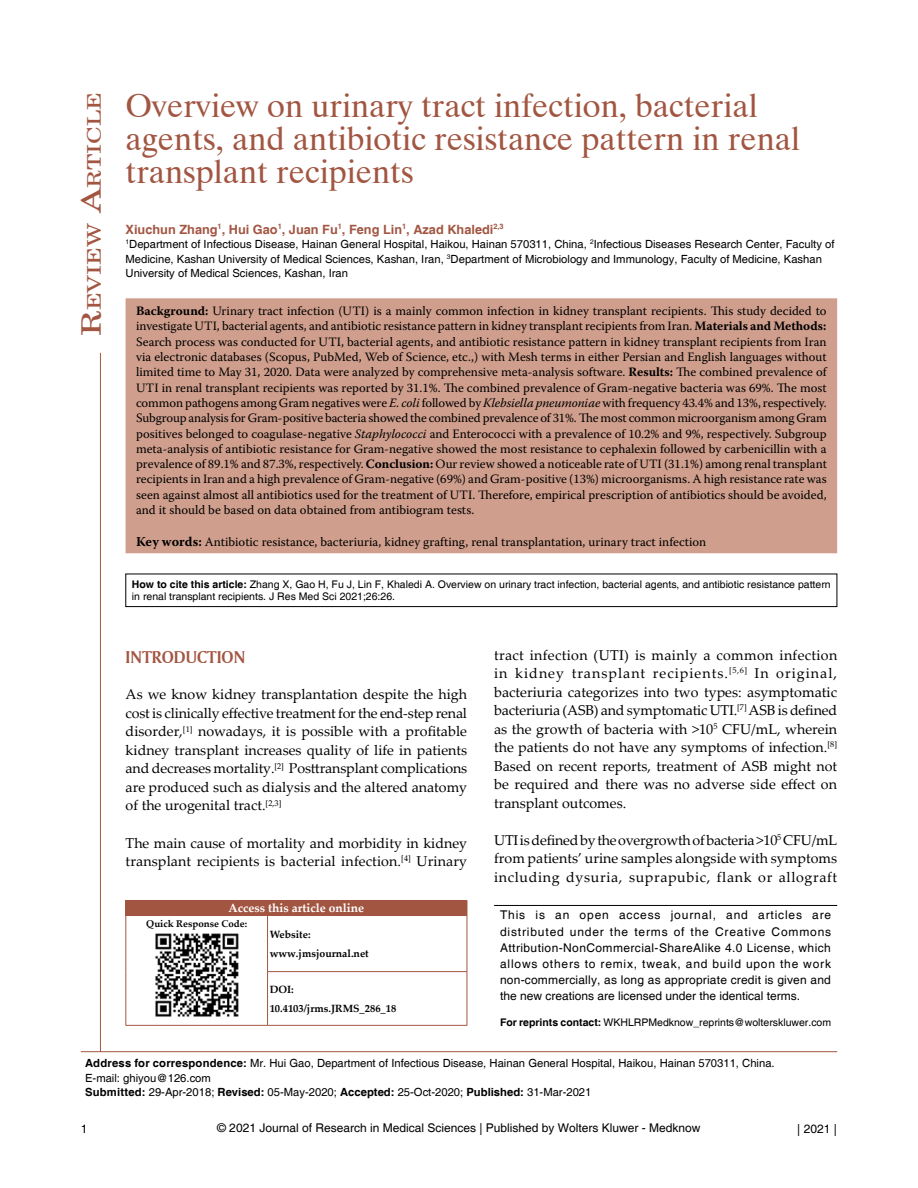
<style>
.page{position:relative;width:918px;height:1188px;background:#fff}
.page>*{position:absolute;margin:0;border:0;box-sizing:border-box;transform-origin:0 0}
.t1{font:33px/33px "Dutch 801 BT";color:#a25642}
.t2{font:18.9px "New Century Schlbk";color:#a25642;scale:1.3 1}
.t3{font:18px "Amerigo BT Bold A";color:#a25642}
.t4{font:14.25px/18.6px "Palatino Linotype";letter-spacing:.005em;color:#000;text-align:justify}
.t5{font:12.75px/15.3px "Warnock Pro";color:#000;text-align:justify}
.t6{font:700 12.75px "Helvetica";color:#a25642}
.t7{font:12px/16.2px "Helvetica";color:#000;text-align:justify}
.t8{font:700 12px "Palatino Linotype";color:#fff}
.t9{font:11.25px/14.7px "Helvetica";color:#000}
.t10{font:10.5px/12.6px "Helvetica";color:#000}
.t11{font:700 10.5px/18.5px "Palatino Linotype";color:#000}
.t12{font:700 9.75px "Palatino Linotype";color:#000}
.s1{font-size:27px}
.s2{font-weight:700}
.s3{font-style:italic}
.s4{font-weight:700;font-size:13.5px}
</style>
<div class="page">
<div style="left:126px;top:299px;width:710px;height:254px;background:#cf9e8c"></div>
<div style="left:126px;top:298px;width:711px;height:255px;border:2px solid #cf9e8c"></div>
<div style="left:126px;top:900px;width:341px;height:15px;background:#a25642"></div>
<svg style="left:467px;top:900px;width:1px;height:15px"></svg>
<hr style="left:126px;top:916px;width:1px;height:56px;background:#a25642">
<hr style="left:126px;top:972px;width:1px;height:53px;background:#a25642">
<hr style="left:126px;top:915px;width:142px;height:1px;background:#a25642">
<hr style="left:267px;top:916px;width:1px;height:55px;background:#a25642">
<hr style="left:268px;top:915px;width:199px;height:1px;background:#a25642">
<hr style="left:467px;top:916px;width:1px;height:55px;background:#a25642">
<hr style="left:126px;top:1025px;width:142px;height:1px;background:#a25642">
<hr style="left:267px;top:972px;width:1px;height:53px;background:#a25642">
<hr style="left:267px;top:971px;width:200px;height:1px;background:#a25642">
<hr style="left:467px;top:972px;width:1px;height:53px;background:#a25642">
<hr style="left:268px;top:1025px;width:199px;height:1px;background:#a25642">
<img style="left:155px;top:933px;width:84px;height:84px">
<div style="left:126px;top:574px;width:711px;height:33px;border:1px solid #000"></div>
<hr style="left:494px;top:905px;width:343px;height:1px;background:#000">
<hr style="left:100px;top:353px;width:1px;height:699px;background:#a25642">
<hr style="left:81px;top:1051px;width:756px;height:1px;background:#a25642">
<h2 class="t2" style="left:83px;top:336px;width:189px;rotate:-90deg"><span class="s1">R</span>eview <span class="s1">A</span>rticle</h2>
<h1 class="t1" style="left:126px;top:89px;width:676px">Overview on urinary tract infection, bacterial agents, and antibiotic resistance pattern in renal transplant recipients</h1>
<p class="t6" style="left:126px;top:221px;width:380px">Xiuchun Zhang<sup>1</sup>, Hui Gao<sup>1</sup>, Juan Fu<sup>1</sup>, Feng Lin<sup>1</sup>, Azad Khaledi<sup>2,3</sup></p>
<p class="t9" style="left:126px;top:237px;width:710px"><sup>1</sup>Department of Infectious Disease, Hainan General Hospital, Haikou, Hainan 570311, China, <sup>2</sup>Infectious Diseases Research Center, Faculty of<br>Medicine, Kashan University of Medical Sciences, Kashan, Iran, <sup>3</sup>Department of Microbiology and Immunology, Faculty of Medicine, Kashan<br>University of Medical Sciences, Kashan, Iran</p>
<p class="t5" style="left:136px;top:303px;width:692px"><span class="s2">Background:</span> Urinary tract infection (UTI) is a mainly common infection in kidney transplant recipients. This study decided to investigate UTI, bacterial agents, and antibiotic resistance pattern in kidney transplant recipients from Iran. <span class="s2">Materials and Methods:<br></span>Search process was conducted for UTI, bacterial agents, and antibiotic resistance pattern in kidney transplant recipients from Iran via electronic databases (Scopus, PubMed, Web of Science, etc.,) with Mesh terms in either Persian and English languages without limited time to May 31, 2020. Data were analyzed by comprehensive meta‑analysis software. <span class="s2">Results:</span> The combined prevalence of UTI in renal transplant recipients was reported by 31.1%. The combined prevalence of Gram‑negative bacteria was 69%. The most common pathogens among Gram negatives were <span class="s3">E. coli</span> followed by <span class="s3">Klebsiella pneumoniae</span> with frequency 43.4% and 13%, respectively.<br>Subgroup analysis for Gram‑positive bacteria showed the combined prevalence of 31%. The most common microorganism among Gram positives belonged to coagulase‑negative <span class="s3">Staphylococci</span> and Enterococci with a prevalence of 10.2% and 9%, respectively. Subgroup meta‑analysis of antibiotic resistance for Gram<span class="s3">‑</span>negative showed the most resistance to cephalexin followed by carbenicillin with a prevalence of 89.1% and 87.3%, respectively. <span class="s2">Conclusion:</span> Our review showed a noticeable rate of UTI (31.1%) among renal transplant recipients in Iran and a high prevalence of Gram‑negative (69%) and Gram‑positive (13%) microorganisms. A high resistance rate was seen against almost all antibiotics used for the treatment of UTI. Therefore, empirical prescription of antibiotics should be avoided, and it should be based on data obtained from antibiogram tests.</p>
<p class="t5" style="left:136px;top:534px;width:572px"><span class="s4">Key words:</span> Antibiotic resistance, bacteriuria, kidney grafting, renal transplantation, urinary tract infection</p>
<p class="t10" style="left:132px;top:578px;width:700px"><span class="s2">How to cite this article:</span> Zhang X, Gao H, Fu J, Lin F, Khaledi A. Overview on urinary tract infection, bacterial agents, and antibiotic resistance pattern in renal transplant recipients. J Res Med Sci 2021;26:26.</p>
<h3 class="t3" style="left:126px;top:646px;width:121px">INTRODUCTION</h3>
<p class="t4" style="left:126px;top:685px;width:343px">As we know kidney transplantation despite the high cost is clinically effective treatment for the end‑step renal disorder,<sup>[1]</sup> nowadays, it is possible with a profitable kidney transplant increases quality of life in patients and decreases mortality.<sup>[2]</sup> Posttransplant complications are produced such as dialysis and the altered anatomy of the urogenital tract.<sup>[2,3]</sup></p>
<p class="t4" style="left:126px;top:833px;width:343px">The main cause of mortality and morbidity in kidney transplant recipients is bacterial infection.<sup>[4]</sup> Urinary</p>
<p class="t8" style="left:229px;top:900px;width:137px">Access this article online</p>
<p class="t12" style="left:146px;top:917px;width:102px">Quick Response Code:</p>
<p class="t11" style="left:270px;top:925px;width:101px">Website: www.jmsjournal.net</p>
<p class="t11" style="left:270px;top:980px;width:128px">DOI:<br>10.4103/jrms.JRMS_286_18</p>
<p class="t4" style="left:494px;top:645px;width:345px">tract infection (UTI) is mainly a common infection in kidney transplant recipients.<sup>[5,6]</sup> In original, bacteriuria categorizes into two types: asymptomatic bacteriuria (ASB) and symptomatic UTI.<sup>[7]</sup> ASB is defined as the growth of bacteria with &gt;10<sup>5</sup> CFU/mL, wherein the patients do not have any symptoms of infection.<sup>[8] </sup>Based on recent reports, treatment of ASB might not be required and there was no adverse side effect on transplant outcomes.</p>
<p class="t4" style="left:494px;top:830px;width:345px">UTI is defined by the overgrowth of bacteria&gt;10<sup>5</sup> CFU/mL from patients’ urine samples alongside with symptoms including dysuria, suprapubic, flank or allograft</p>
<p class="t7" style="left:500px;top:907px;width:333px">This is an open access journal, and articles are distributed under the terms of the Creative Commons Attribution‑NonCommercial‑ShareAlike 4.0 License, which allows others to remix, tweak, and build upon the work non‑commercially, as long as appropriate credit is given and the new creations are licensed under the identical terms.</p>
<p class="t10" style="left:500px;top:1016px;width:333px"><span class="s2">For reprints contact:</span> WKHLRPMedknow_reprints@wolterskluwer.com</p>
<p class="t9" style="left:85px;top:1056px;width:691px"><span class="s2">Address for correspondence:</span> Mr. Hui Gao, Department of Infectious Disease, Hainan General Hospital, Haikou, Hainan 570311, China.<br>E‑mail: ghiyou@126.com<br><span class="s2">Submitted:</span> 29‑Apr‑2018; <span class="s2">Revised:</span> 05‑May‑2020; <span class="s2">Accepted:</span> 25-Oct-2020; <span class="s2">Published:</span> 31-Mar-2021</p>
<p class="t7" style="left:81px;top:1122px;width:8px">1</p>
<p class="t7" style="left:217px;top:1121px;width:485px">© 2021 Journal of Research in Medical Sciences | Published by Wolters Kluwer - Medknow</p>
<p class="t7" style="left:797px;top:1121px;width:41px">| 2021 |</p>
</div>
